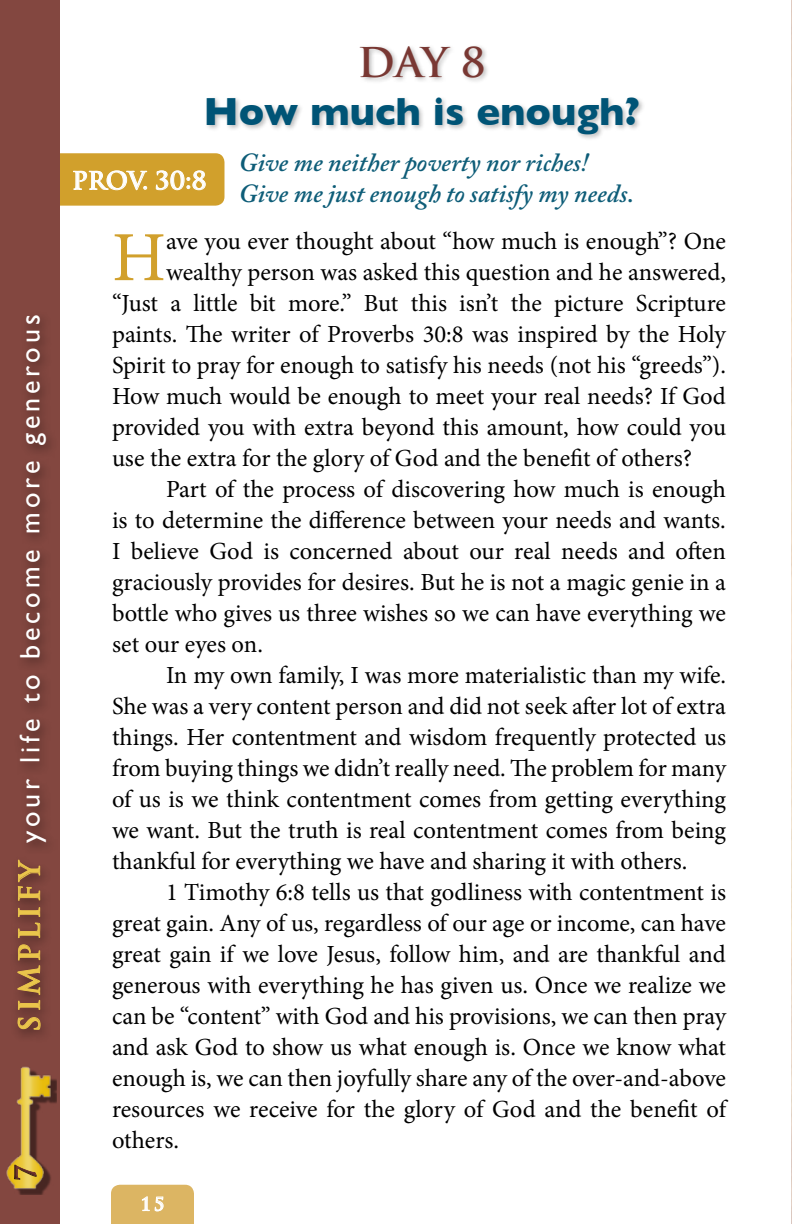
<style>
.page{position:relative;width:792px;height:1224px;background:#fff}
.page>*{position:absolute;margin:0;border:0;box-sizing:border-box;transform-origin:0 0}
.t1{font:70.6px "Minion Pro";color:#d1a02c}
.t2{font:700 40px "Gill Sans";color:#005476}
.t3{font:700 40px "Trajan";color:#793833}
.t4{font:28px "Gill Sans";letter-spacing:.14em;color:#fff}
.t5{font:700 28px "Trajan";color:#793833}
.t6{font:italic 600 26px/31.2px "Adobe Caslon Pro";color:#0e5d78}
.t7{font:24.6px "Minion Pro";color:#000}
.t8{font:700 24px "Trajan";color:#fff}
.t9{font:700 18px "Trajan Pro";color:#fff}
.s1{font-family:"Trajan";font-weight:700;color:#eac54b}
</style>
<div class="page">
<svg style="left:111px;top:1184px;width:83px;height:40px;background:#deb96c"></svg>
<img style="left:791px;top:0;width:1px;height:1224px">
<div style="left:0;top:0;width:60px;height:1224px;background:#834740"></div>
<div style="left:10px;top:310px;width:48px;height:733px;background:#000;opacity:.47"></div>
<svg style="left:17px;top:853px;width:24px;height:177px"></svg>
<div style="left:204px;top:43px;width:442px;height:97px;background:#000;opacity:.26"></div>
<svg style="left:60px;top:153px;width:164px;height:53px;background:#d5a83f"></svg>
<div style="left:9px;top:1069px;width:48px;height:126px;background:#000;opacity:.46"></div>
<img style="left:9px;top:1066px;width:43px;height:129px">
<div style="left:5px;top:1120px;width:40px;height:66px;background:#000;opacity:.75"></div>
<p class="t4" style="left:14px;top:1032px;width:719px;rotate:-90deg"><span class="s1">S implify</span> your life to become more generous</p>
<p class="t5" style="left:8px;top:1180px;width:17px;rotate:-90deg">7</p>
<h2 class="t3" style="left:358px;top:38px;width:130px">Day 8</h2>
<h2 class="t2" style="left:204px;top:89px;width:438px">How much is enough?</h2>
<p class="t8" style="left:72px;top:166px;width:36px">PROV</p>
<p class="t8" style="left:142px;top:166px;width:66px">. 30:8</p>
<p class="t6" style="left:239px;top:147px;width:397px">Give me neither poverty nor riches!<br>Give me just enough to satisfy my needs.</p>
<h1 class="t1" style="left:112px;top:210px;width:56px">H</h1>
<p class="t7" style="left:166px;top:225px;width:561px">ave you ever thought about “how much is enough”? One</p>
<p class="t7" style="left:166px;top:256px;width:561px">wealthy person was asked this question and he answered,</p>
<p class="t7" style="left:112px;top:287px;width:615px">“Just a little bit more.” But this isn’t the picture Scripture</p>
<p class="t7" style="left:112px;top:318px;width:615px">paints. The writer of Proverbs 30:8 was inspired by the Holy</p>
<p class="t7" style="left:112px;top:349px;width:615px">Spirit to pray for enough to satisfy his needs (not his “greeds”).</p>
<p class="t7" style="left:112px;top:380px;width:615px">How much would be enough to meet your real needs? If God</p>
<p class="t7" style="left:112px;top:411px;width:616px">provided you with extra beyond this amount, how could you</p>
<p class="t7" style="left:112px;top:442px;width:582px">use the extra for the glory of God and the benefit of others?</p>
<p class="t7" style="left:166px;top:473px;width:562px">Part of the process of discovering how much is enough</p>
<p class="t7" style="left:112px;top:504px;width:615px">is to determine the difference between your needs and wants.</p>
<p class="t7" style="left:112px;top:535px;width:615px">I believe God is concerned about our real needs and often</p>
<p class="t7" style="left:112px;top:566px;width:616px">graciously provides for desires. But he is not a magic genie in a</p>
<p class="t7" style="left:112px;top:597px;width:615px">bottle who gives us three wishes so we can have everything we</p>
<p class="t7" style="left:112px;top:628px;width:152px">set our eyes on.</p>
<p class="t7" style="left:166px;top:659px;width:562px">In my own family, I was more materialistic than my wife.</p>
<p class="t7" style="left:112px;top:690px;width:616px">She was a very content person and did not seek after lot of extra</p>
<p class="t7" style="left:112px;top:721px;width:616px">things. Her contentment and wisdom frequently protected us</p>
<p class="t7" style="left:112px;top:752px;width:616px">from buying things we didn’t really need. The problem for many</p>
<p class="t7" style="left:112px;top:783px;width:616px">of us is we think contentment comes from getting everything</p>
<p class="t7" style="left:112px;top:814px;width:616px">we want. But the truth is real contentment comes from being</p>
<p class="t7" style="left:112px;top:845px;width:577px">thankful for everything we have and sharing it with others.</p>
<p class="t7" style="left:166px;top:876px;width:562px">1 Timothy 6:8 tells us that godliness with contentment is</p>
<p class="t7" style="left:112px;top:907px;width:615px">great gain. Any of us, regardless of our age or income, can have</p>
<p class="t7" style="left:112px;top:938px;width:615px">great gain if we love Jesus, follow him, and are thankful and</p>
<p class="t7" style="left:112px;top:969px;width:616px">generous with everything he has given us. Once we realize we</p>
<p class="t7" style="left:112px;top:1000px;width:616px">can be “content” with God and his provisions, we can then pray</p>
<p class="t7" style="left:112px;top:1031px;width:616px">and ask God to show us what enough is. Once we know what</p>
<p class="t7" style="left:112px;top:1062px;width:615px">enough is, we can then joyfully share any of the over-and-above</p>
<p class="t7" style="left:112px;top:1093px;width:615px">resources we receive for the glory of God and the benefit of</p>
<p class="t7" style="left:112px;top:1124px;width:69px">others.</p>
<p class="t9" style="left:140px;top:1193px;width:26px">15</p>
</div>
